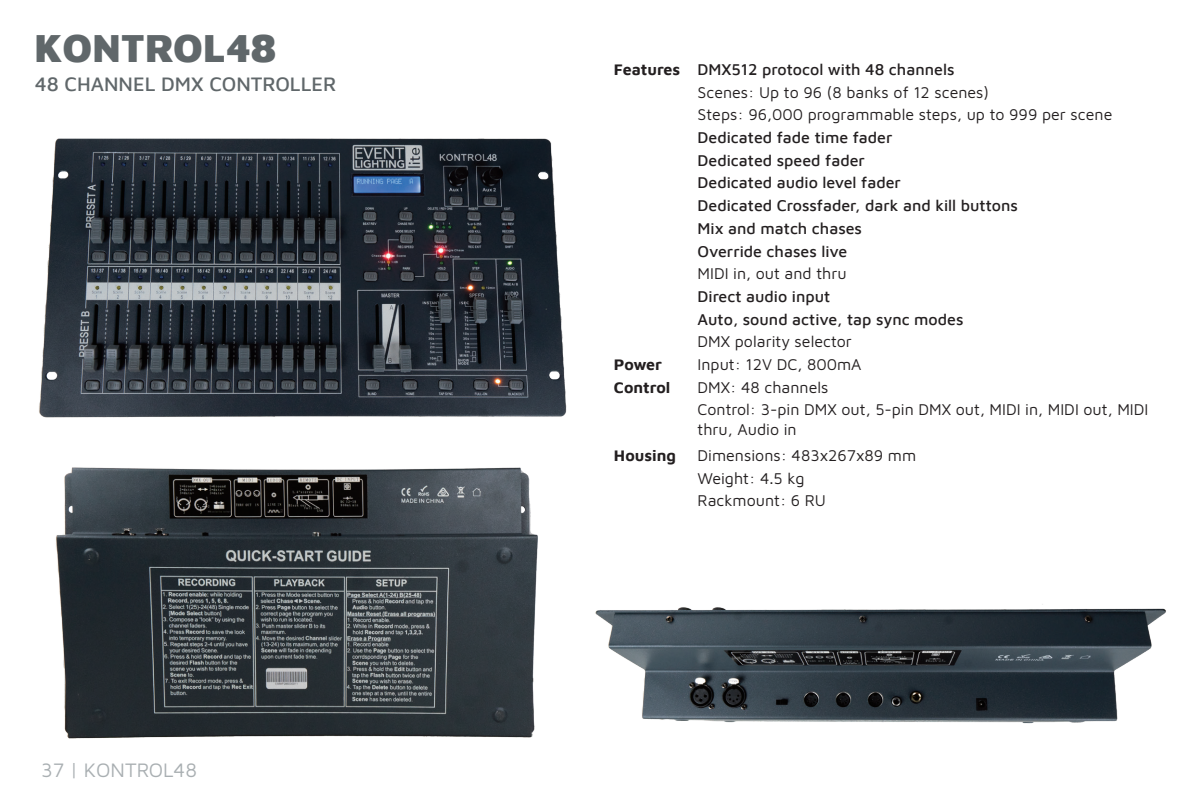
<style>
.page{position:relative;width:1191px;height:806px;background:#fff}
.page>*{position:absolute;margin:0;border:0;box-sizing:border-box;transform-origin:0 0}
.t1{font:900 40px "Maven Pro";color:#60676a}
.t2{font:500 20px "Maven Pro";color:#60676a}
.t3{font:20px "Maven Pro";color:#a9afb2}
.t4{font:16px/22.6px "Maven Pro";color:#231f20}
.t5{font:500 16px/22.6px "Maven Pro";color:#231f20}
.t6{font:700 16px "Maven Pro";color:#231f20}
.s1{font-family:"Avenir"}
.s2{font-weight:700}
.s3{font-weight:500}
</style>
<div class="page">
<img style="left:39px;top:138px;width:528px;height:280px">
<img style="left:595px;top:604px;width:571px;height:120px">
<img style="left:56px;top:467px;width:482px;height:272px">
<h1 class="t1" style="left:34px;top:19px;width:244px">KONTROL48</h1>
<p class="t2" style="left:35px;top:70px;width:303px">48 CHANNEL DMX CONTROLLER</p>
<p class="t3" style="left:41px;top:756px;width:158px">37 <span class="s1">|</span> KONTROL48</p>
<p class="t4" style="left:697px;top:57px;width:416px;text-indent:-84px"><span class="s2">Features</span> <span class="s3">DMX512 protocol with 48 channels<br></span>Scenes: Up to 96 (8 banks of 12 scenes)<br>Steps: 96,000 programmable steps, up to 999 per scene</p>
<p class="t5" style="left:697px;top:125px;width:322px">Dedicated fade time fader<br>Dedicated speed fader<br>Dedicated audio level fader<br>Dedicated Crossfader, dark and kill buttons<br>Mix and match chases<br>Override chases live</p>
<p class="t4" style="left:697px;top:261px;width:151px">MIDI in, out and thru</p>
<p class="t5" style="left:697px;top:284px;width:267px">Direct audio input<br>Auto, sound active, tap sync modes</p>
<p class="t4" style="left:697px;top:329px;width:156px">DMX polarity selector</p>
<p class="t6" style="left:614px;top:353px;width:50px">Power</p>
<p class="t4" style="left:697px;top:352px;width:165px">Input: 12V DC, 800mA</p>
<p class="t6" style="left:614px;top:375px;width:58px">Control</p>
<p class="t4" style="left:697px;top:374px;width:452px">DMX: 48 channels<br>Control: 3-pin DMX out, 5-pin DMX out, MIDI in, MIDI out, MIDI</p>
<p class="t4" style="left:697px;top:416px;width:101px">thru, Audio in</p>
<p class="t6" style="left:614px;top:443px;width:63px">Housing</p>
<p class="t4" style="left:697px;top:442px;width:220px">Dimensions: 483x267x89 mm<br>Weight: 4.5 kg<br>Rackmount: 6 RU</p>
</div>
